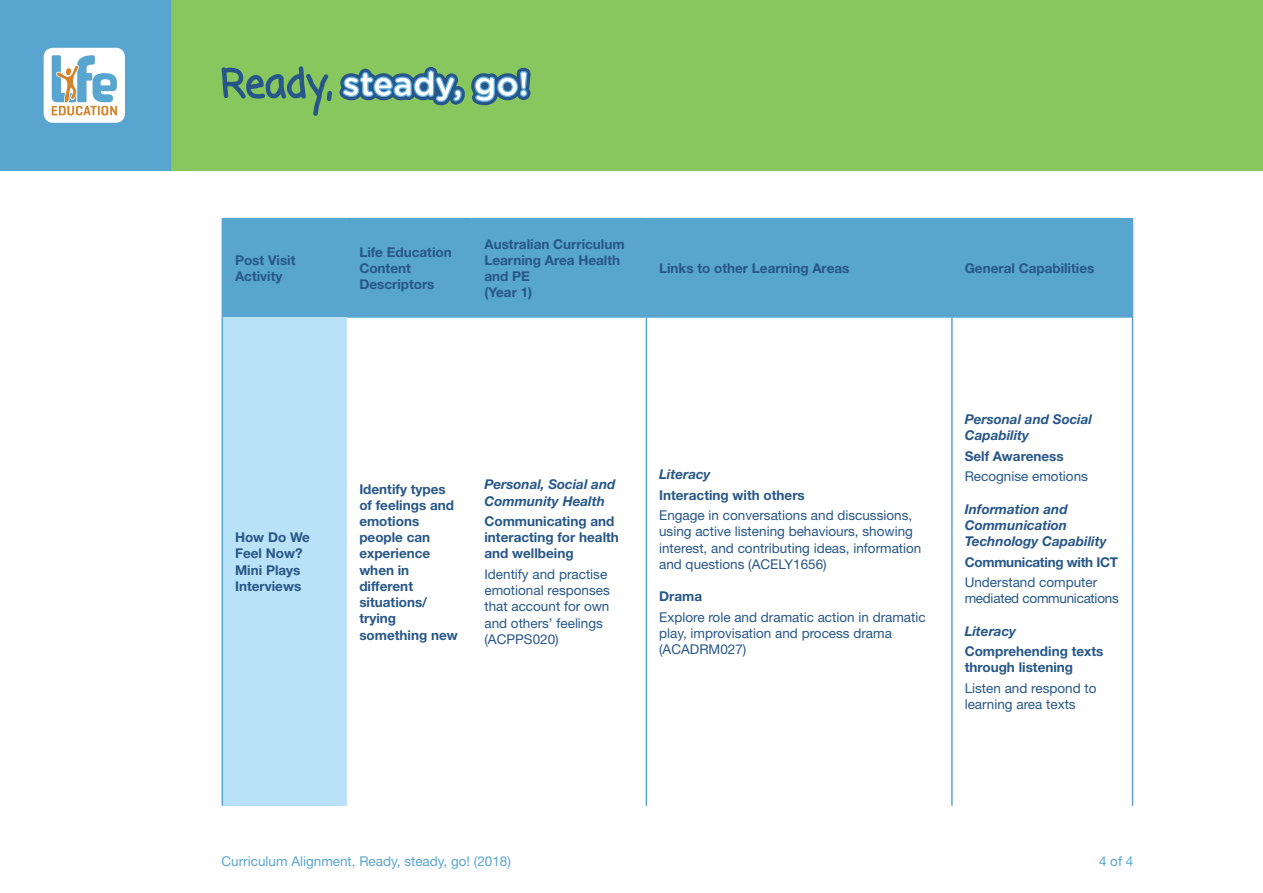
<style>
.page{position:relative;width:1263px;height:893px;background:#fff}
.page>*{position:absolute;margin:0;border:0;box-sizing:border-box;transform-origin:0 0}
.t1{font:700 13.5px/16.2px "Helvetica Neue LT Std";color:#275788}
.t2{font:13.5px/16.2px "Helvetica Neue LT Std";color:#275788}
.t3{font:italic 700 13.5px/16.2px "Helvetica Neue LT Std";color:#275788}
.t4{font:13.5px "Helvetica Neue LT Std";color:#58a5cf}
.t5{font:13.5px/16.2px "Helvetica Neue LT Std";letter-spacing:-.02em;color:#275788}
.t6{font:700 13.5px "Helvetica Neue LT Std";letter-spacing:-.02em;color:#275788}
</style>
<div class="page">
<div style="left:0;top:0;width:1263px;height:170px;background:#88c75d"></div>
<div style="left:0;top:0;width:170px;height:170px;background:#58a5cf"></div>
<svg style="left:44px;top:48px;width:81px;height:74px"></svg>
<div style="left:223px;top:219px;width:909px;height:99px;background:#58a5cf"></div>
<div style="left:222px;top:318px;width:125px;height:488px;background:#b9e1f7"></div>
<hr style="left:222px;top:218px;width:125px;height:1px;background:#58a5cf">
<hr style="left:222px;top:219px;width:1px;height:99px;background:#58a5cf">
<hr style="left:472px;top:218px;width:174px;height:1px;background:#58a5cf">
<hr style="left:646px;top:218px;width:306px;height:1px;background:#58a5cf">
<hr style="left:952px;top:218px;width:181px;height:1px;background:#58a5cf">
<hr style="left:1132px;top:219px;width:1px;height:99px;background:#58a5cf">
<hr style="left:222px;top:318px;width:1px;height:488px;background:#58a5cf">
<hr style="left:646px;top:318px;width:1px;height:488px;background:#58a5cf">
<hr style="left:951px;top:318px;width:2px;height:488px;background:#58a5cf">
<hr style="left:1132px;top:318px;width:1px;height:488px;background:#58a5cf">
<svg style="left:222px;top:66px;width:110px;height:50px"></svg>
<svg style="left:332px;top:66px;width:203px;height:235px"></svg>
<svg style="left:341px;top:69px;width:188px;height:80px"></svg>
<p class="t1" style="left:235px;top:252px;width:62px">Post Visit<br>Activity</p>
<p class="t1" style="left:359px;top:244px;width:94px">Life Education<br>Content<br>Descriptors</p>
<p class="t1" style="left:484px;top:235px;width:142px">Australian Curriculum<br>Learning Area Health and PE<br>(Year 1)</p>
<p class="t1" style="left:659px;top:260px;width:192px">Links to other Learning Areas</p>
<p class="t1" style="left:965px;top:260px;width:131px">General Capabilities</p>
<p class="t1" style="left:235px;top:529px;width:76px">How Do We<br>Feel Now?<br>Mini Plays<br>Interviews</p>
<p class="t1" style="left:359px;top:480px;width:100px">Identify types of feelings and emotions people can experience when in different situations/ trying something new</p>
<p class="t3" style="left:484px;top:476px;width:133px">Personal, Social and<br>Community Health</p>
<p class="t1" style="left:484px;top:513px;width:136px">Communicating and interacting for health and wellbeing</p>
<p class="t2" style="left:484px;top:566px;width:127px">Identify and practise emotional responses that account for own and others’ feelings (ACPPS020)</p>
<p class="t3" style="left:659px;top:466px;width:53px">Literacy</p>
<p class="t1" style="left:659px;top:486px;width:147px">Interacting with others</p>
<p class="t2" style="left:659px;top:507px;width:264px">Engage in conversations and discussions, using active listening behaviours, showing interest, and contributing ideas, information and questions (ACELY1656)</p>
<p class="t1" style="left:659px;top:588px;width:44px">Drama</p>
<p class="t2" style="left:659px;top:608px;width:268px">Explore role and dramatic action in dramatic play, improvisation and process drama (ACADRM027)</p>
<p class="t3" style="left:965px;top:411px;width:129px">Personal and Social<br>Capability</p>
<p class="t1" style="left:965px;top:448px;width:100px">Self Awareness</p>
<p class="t2" style="left:965px;top:468px;width:125px">Recognise emotions</p>
<p class="t3" style="left:965px;top:500px;width:144px">Information and<br>Communication<br>Technology Capability</p>
<p class="t6" style="left:965px;top:553px;width:155px">Communicating with ICT</p>
<p class="t5" style="left:965px;top:574px;width:156px">Understand computer mediated communications</p>
<p class="t3" style="left:965px;top:622px;width:53px">Literacy</p>
<p class="t1" style="left:965px;top:643px;width:140px">Comprehending texts through listening</p>
<p class="t2" style="left:965px;top:680px;width:133px">Listen and respond to learning area texts</p>
<p class="t4" style="left:222px;top:853px;width:291px">Curriculum Alignment, Ready, steady, go! (2018)</p>
<p class="t4" style="left:1099px;top:853px;width:36px">4 of 4</p>
</div>
